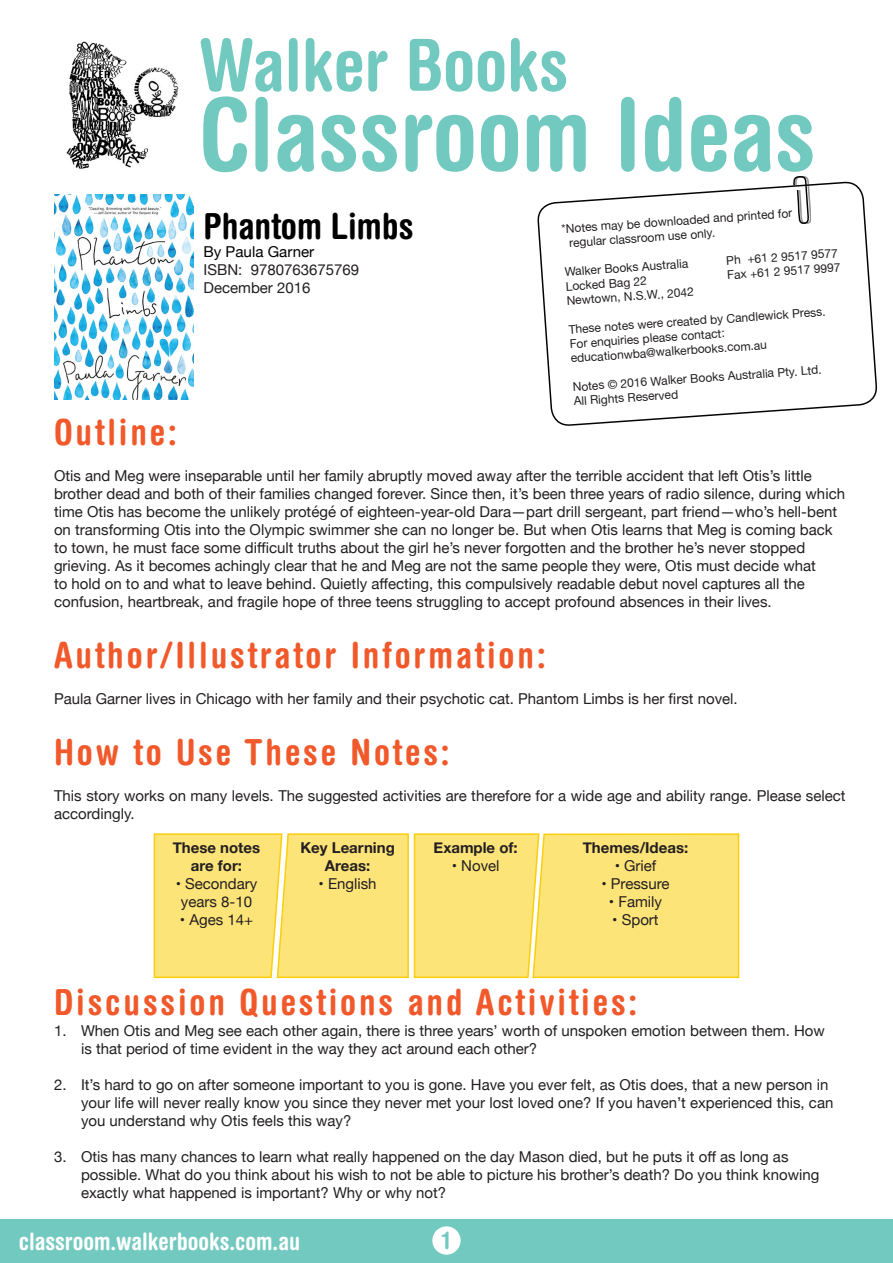
<style>
.page{position:relative;width:893px;height:1263px;background:#fff}
.page>*{position:absolute;margin:0;border:0;box-sizing:border-box;transform-origin:0 0}
.t1{font:700 condensed 100.5px "Helvetica Rounded";color:#72c9bf}
.t2{font:700 condensed 72px "Helvetica Rounded";color:#72c9bf}
.t3{font:700 condensed 36px "Helvetica Rounded";letter-spacing:.08em;color:#f1592b}
.t4{font:700 condensed 36px "Helvetica Rounded";letter-spacing:.08em;color:#f1582a}
.t5{font:700 condensed 36px "Helvetica Rounded";color:#000}
.t6{font:700 condensed 24px "Helvetica Rounded";color:#fffefe}
.t7{font:700 condensed 24px "Helvetica Rounded";color:#72c9bf}
.t8{font:15px/18px "Helvetica Neue";color:#231f20}
.t9{font:700 15px/18px "Helvetica Neue";color:#231f20;text-align:center}
.t10{font:15px "Helvetica Neue";color:#000}
.t11{font:12px/14.4px "Helvetica Neue";color:#231f20}
</style>
<div class="page">
<div style="left:0;top:1219px;width:893px;height:44px;background:#72c9bf"></div>
<img style="left:66px;top:41px;width:113px;height:128px">
<svg style="left:537px;top:181px;width:340px;height:245px"></svg>
<div style="left:795px;top:176px;width:16px;height:48px;background:#231f20;opacity:.5"></div>
<svg style="left:792px;top:176px;width:17px;height:49px"></svg>
<svg style="left:153px;top:833px;width:587px;height:146px;background:#fce479"></svg>
<div style="left:432px;top:1226px;width:29px;height:28px;background:#fff;border-radius:50%"></div>
<img style="left:55px;top:195px;width:138px;height:205px">
<h2 class="t2" style="left:199px;top:21px;width:371px">Walker Books</h2>
<h1 class="t1" style="left:199px;top:74px;width:618px">Classroom Ideas</h1>
<p class="t11" style="left:568px;top:222px;width:226px;text-indent:-7px;rotate:-4deg">*Notes may be downloaded and printed for regular classroom use only.</p>
<p class="t11" style="left:564px;top:265px;width:125px;rotate:-4deg">Walker Books Australia</p>
<h3 class="t5" style="left:203px;top:204px;width:212px">Phantom Limbs</h3>
<p class="t10" style="left:203px;top:241px;width:112px">By Paula Garner</p>
<p class="t8" style="left:203px;top:262px;width:157px">ISBN: 9780763675769<br>December 2016</p>
<p class="t11" style="left:726px;top:254px;width:113px;rotate:-4deg">Ph +61 2 9517 9577</p>
<p class="t11" style="left:727px;top:268px;width:115px;rotate:-4deg">Fax +61 2 9517 9997</p>
<p class="t11" style="left:565px;top:280px;width:83px;rotate:-4deg">Locked Bag 22</p>
<p class="t11" style="left:566px;top:294px;width:129px;rotate:-4deg">Newtown, N.S.W., 2042</p>
<p class="t11" style="left:568px;top:323px;width:259px;rotate:-4deg">These notes were created by Candlewick Press.<br>For enquiries please contact: educationwba@walkerbooks.com.au</p>
<p class="t11" style="left:572px;top:380px;width:251px;rotate:-4deg">Notes © 2016 Walker Books Australia Pty. Ltd.<br>All Rights Reserved</p>
<h3 class="t3" style="left:54px;top:410px;width:124px">Outline:</h3>
<p class="t8" style="left:54px;top:467px;width:792px">Otis and Meg were inseparable until her family abruptly moved away after the terrible accident that left Otis’s little brother dead and both of their families changed forever. Since then, it’s been three years of radio silence, during which time Otis has become the unlikely protégé of eighteen-year-old Dara—part drill sergeant, part friend—who’s hell-bent on transforming Otis into the Olympic swimmer she can no longer be. But when Otis learns that Meg is coming back to town, he must face some difficult truths about the girl he’s never forgotten and the brother he’s never stopped grieving. As it becomes achingly clear that he and Meg are not the same people they were, Otis must decide what<br>to hold on to and what to leave behind. Quietly affecting, this compulsively readable debut novel captures all the confusion, heartbreak, and fragile hope of three teens struggling to accept profound absences in their lives.</p>
<h3 class="t3" style="left:54px;top:633px;width:493px">Author/Illustrator Information:</h3>
<p class="t8" style="left:54px;top:691px;width:685px">Paula Garner lives in Chicago with her family and their psychotic cat. Phantom Limbs is her first novel.</p>
<h3 class="t3" style="left:54px;top:731px;width:397px">How to Use These Notes:</h3>
<p class="t8" style="left:54px;top:788px;width:793px">This story works on many levels. The suggested activities are therefore for a wide age and ability range. Please select accordingly.</p>
<p class="t9" style="left:173px;top:839px;width:89px">These notes are for:</p>
<p class="t8" style="left:176px;top:876px;width:83px;text-align:center">• Secondary years 8-10</p>
<p class="t8" style="left:180px;top:912px;width:75px">• Ages 14+</p>
<p class="t9" style="left:300px;top:839px;width:96px">Key Learning<br>Areas:</p>
<p class="t8" style="left:319px;top:876px;width:60px">• English</p>
<p class="t9" style="left:434px;top:839px;width:86px">Example of:</p>
<p class="t8" style="left:452px;top:858px;width:49px">• Novel</p>
<p class="t9" style="left:583px;top:839px;width:107px">Themes/Ideas:</p>
<p class="t8" style="left:615px;top:858px;width:43px">• Grief</p>
<p class="t8" style="left:601px;top:876px;width:70px">• Pressure</p>
<p class="t8" style="left:609px;top:894px;width:55px">• Family</p>
<p class="t8" style="left:612px;top:912px;width:48px">• Sport</p>
<h3 class="t4" style="left:54px;top:980px;width:585px">Discussion Questions and Activities:</h3>
<p class="t8" style="left:81px;top:1023px;width:745px;text-indent:-27px">1. When Otis and Meg see each other again, there is three years’ worth of unspoken emotion between them. How is that period of time evident in the way they act around each other?</p>
<p class="t8" style="left:81px;top:1077px;width:754px;text-indent:-27px">2. It’s hard to go on after someone important to you is gone. Have you ever felt, as Otis does, that a new person in your life will never really know you since they never met your lost loved one? If you haven’t experienced this, can you understand why Otis feels this way?</p>
<p class="t8" style="left:81px;top:1149px;width:740px;text-indent:-27px">3. Otis has many chances to learn what really happened on the day Mason died, but he puts it off as long as possible. What do you think about his wish to not be able to picture his brother’s death? Do you think knowing exactly what happened is important? Why or why not?</p>
<h3 class="t6" style="left:19px;top:1226px;width:283px">classroom.walkerbooks.com.au</h3>
<h3 class="t7" style="left:442px;top:1226px;width:9px">1</h3>
</div>
